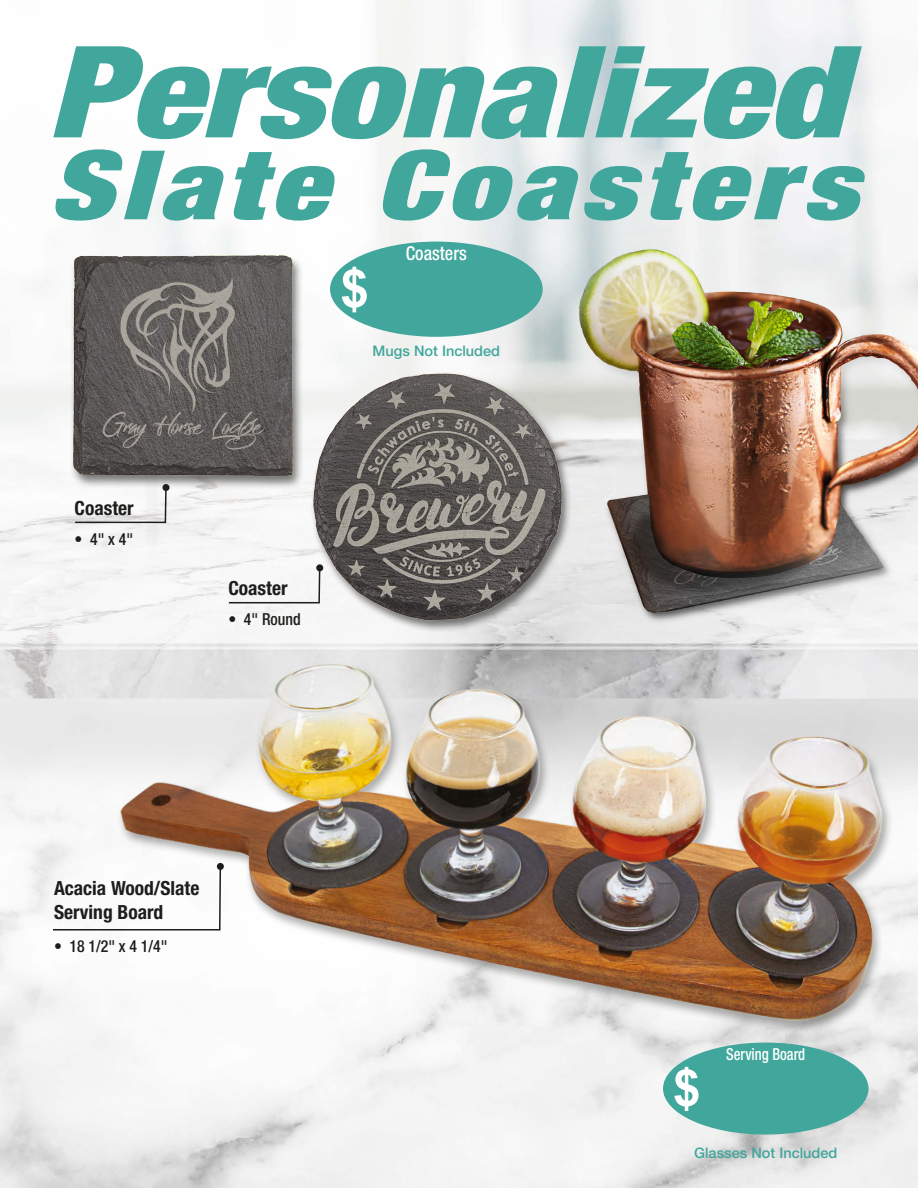
<style>
.page{position:relative;width:918px;height:1188px;background:#fff}
.page>*{position:absolute;margin:0;border:0;box-sizing:border-box;transform-origin:0 0}
.t1{font:italic 900 condensed 127.5px "Helvetica Neue LT Std";color:#41a69c;scale:1.18 1}
.t2{font:italic 900 condensed 96px "Helvetica Neue LT Std";letter-spacing:.065em;color:#41a69c;scale:1.23 1}
.t3{font:700 52.35px "Arial";color:#fff}
.t4{font:700 50.55px "Arial";color:#fff}
.t5{font:700 condensed 19.5px/23.4px "Helvetica Neue LT Std";color:#1d1d1b}
.t6{font:500 condensed 19.05px "Helvetica Neue LT Std";color:#fff;scale:.96 1}
.t7{font:500 condensed 16.5px "Helvetica Neue LT Std";color:#1d1d1b;scale:.96 1}
.t8{font:500 condensed 16.5px "Helvetica Neue LT Std";color:#fff;scale:.88 1}
.t9{font:500 14.55px "Helvetica Neue LT Std";color:#41a69c}
</style>
<div class="page">
<img style="left:0;top:0;width:918px;height:1188px">
<div style="left:116px;top:662px;width:778px;height:373px;background:#1d1d1b;opacity:.36"></div>
<img style="left:111px;top:658px;width:778px;height:369px">
<div style="left:69px;top:254px;width:235px;height:236px;background:#1d1d1b;opacity:.6"></div>
<img style="left:70px;top:253px;width:225px;height:226px">
<div style="left:309px;top:372px;width:263px;height:261px;background:#1d1d1b;opacity:.6"></div>
<img style="left:310px;top:370px;width:254px;height:255px">
<svg style="left:74px;top:486px;width:93px;height:38px"></svg>
<div style="left:162px;top:484px;width:8px;height:7px;background:#1d1d1b;border-radius:50%"></div>
<div style="left:330px;top:242px;width:213px;height:95px;background:#41a69c;border-radius:50%"></div>
<div style="left:663px;top:1043px;width:205px;height:92px;background:#41a69c;border-radius:50%"></div>
<svg style="left:52px;top:866px;width:170px;height:65px"></svg>
<div style="left:217px;top:863px;width:7px;height:7px;background:#1d1d1b;border-radius:50%"></div>
<svg style="left:227px;top:566px;width:94px;height:38px"></svg>
<div style="left:316px;top:564px;width:7px;height:7px;background:#1d1d1b;border-radius:50%"></div>
<p class="t1" style="left:48px;top:13px;width:677px">Personalized</p>
<p class="t2" style="left:49px;top:124px;width:658px">Slate Coasters</p>
<p class="t3" style="left:340px;top:254px;width:31px">$</p>
<p class="t6" style="left:406px;top:242px;width:65px">Coasters</p>
<p class="t5" style="left:75px;top:496px;width:61px">Coaster</p>
<p class="t7" style="left:75px;top:529px;width:63px">• 4" x 4"</p>
<p class="t9" style="left:373px;top:342px;width:129px">Mugs Not Included</p>
<p class="t5" style="left:228px;top:576px;width:61px">Coaster</p>
<p class="t7" style="left:228px;top:610px;width:77px">• 4" Round</p>
<p class="t5" style="left:54px;top:876px;width:147px">Acacia Wood/Slate<br>Serving Board</p>
<p class="t7" style="left:54px;top:937px;width:120px">• 18 1/2" x 4 1/4"</p>
<p class="t4" style="left:673px;top:1055px;width:30px">$</p>
<p class="t8" style="left:726px;top:1045px;width:91px">Serving Board</p>
<p class="t9" style="left:694px;top:1144px;width:145px">Glasses Not Included</p>
</div>
